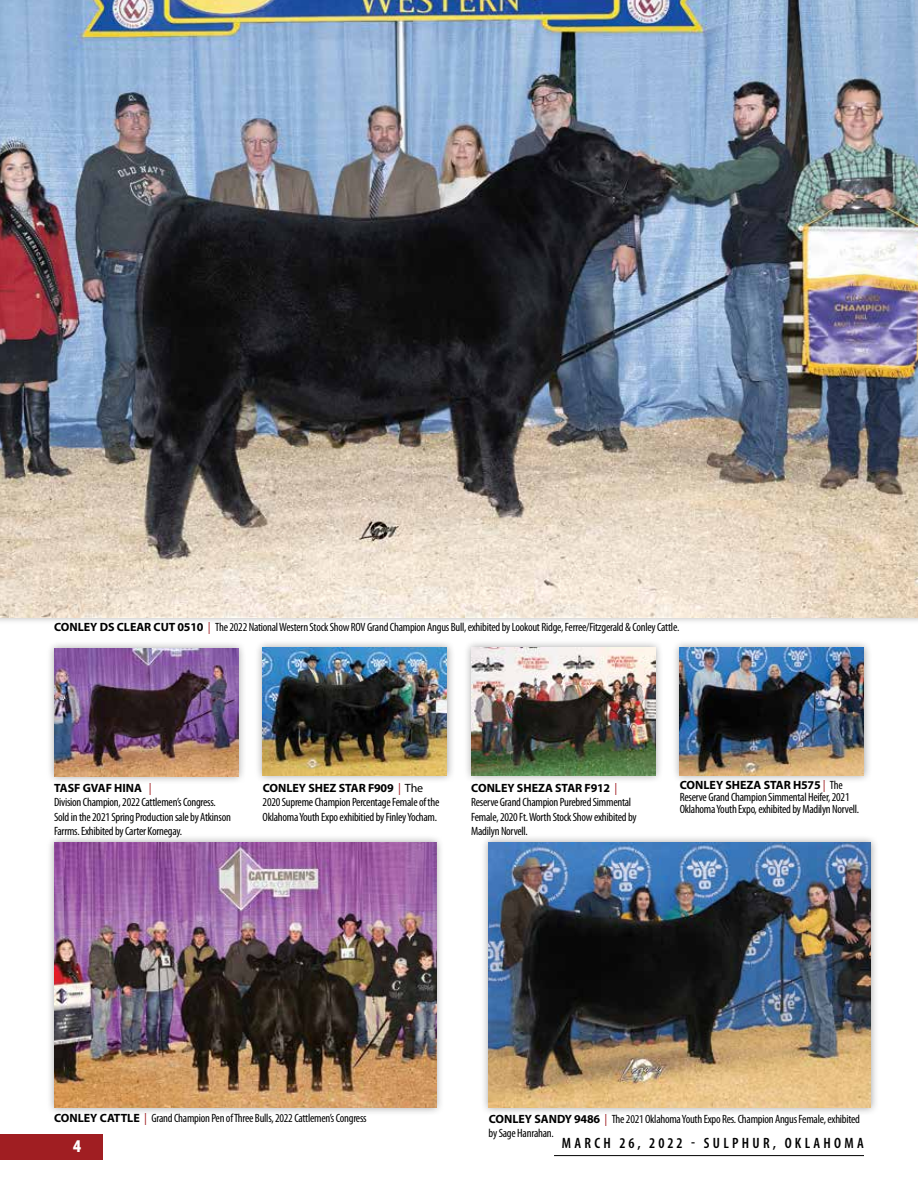
<style>
.page{position:relative;width:918px;height:1188px;background:#fff}
.page>*{position:absolute;margin:0;border:0;box-sizing:border-box;transform-origin:0 0}
.t1{font:900 condensed 18px "Myriad Pro";color:#fff}
.t2{font:600 condensed 15px "Myriad Pro";letter-spacing:.22em;color:#000}
.t3{font:condensed 12px/14.4px "Myriad Pro";letter-spacing:-.02em;color:#000}
.s1{font-weight:700;font-stretch:normal}
.s2{font-stretch:normal;color:#a11d22}
.s3{font-stretch:normal;color:#a01e22}
.s4{font-stretch:normal}
</style>
<div class="page">
<div style="left:0;top:1134px;width:103px;height:26px;background:#a01e22"></div>
<hr style="left:554px;top:1155px;width:310px;height:1px;background:#000">
<div style="left:671px;top:639px;width:201px;height:145px;background:#000;opacity:.35"></div>
<img style="left:680px;top:647px;width:184px;height:128px">
<div style="left:46px;top:834px;width:398px;height:282px;background:#000;opacity:.35"></div>
<img style="left:54px;top:842px;width:382px;height:266px">
<img style="left:0;top:0;width:918px;height:617px">
<div style="left:254px;top:639px;width:201px;height:145px;background:#000;opacity:.35"></div>
<img style="left:263px;top:647px;width:184px;height:128px">
<div style="left:46px;top:640px;width:201px;height:145px;background:#000;opacity:.35"></div>
<img style="left:54px;top:648px;width:184px;height:129px">
<div style="left:480px;top:834px;width:399px;height:282px;background:#000;opacity:.35"></div>
<img style="left:489px;top:842px;width:382px;height:266px">
<div style="left:463px;top:639px;width:201px;height:145px;background:#000;opacity:.35"></div>
<img style="left:471px;top:647px;width:184px;height:128px">
<p class="t3" style="left:54px;top:620px;width:627px"><span class="s1">CONLEY DS CLEAR CUT 0510</span> <span class="s2">|</span> The 2022 National Western Stock Show ROV Grand Champion Angus Bull, exhibited by Lookout Ridge, Ferree/Fitzgerald &amp; Conley Cattle.</p>
<p class="t3" style="left:54px;top:781px;width:178px"><span class="s1">TASF GVAF HINA</span> <span class="s3">|<br></span>Division Champion, 2022 Cattlemen’s Congress.<br>Sold in the 2021 Spring Production sale by Atkinson Farrms. Exhibited by Carter Kornegay.</p>
<p class="t3" style="left:680px;top:780px;width:181px;line-height:12px"><span class="s1">CONLEY SHEZA STAR H575</span> <span class="s3">|</span> The<br>Reserve Grand Champion Simmental Heifer, 2021<br>Oklahoma Youth Expo, exhibited by Madilyn Norvell.</p>
<p class="t3" style="left:263px;top:781px;width:178px"><span class="s1">CONLEY SHEZ STAR F909</span> <span class="s2">|</span> <span class="s4">The<br></span>2020 Supreme Champion Percentage Female of the<br>Oklahoma Youth Expo exhibitied by Finley Yocham.</p>
<p class="t3" style="left:471px;top:781px;width:167px"><span class="s1">CONLEY SHEZA STAR F912</span> <span class="s2">|<br></span>Reserve Grand Champion Purebred Simmental<br>Female, 2020 Ft. Worth Stock Show exhibited by<br>Madilyn Norvell.</p>
<p class="t3" style="left:54px;top:1111px;width:314px"><span class="s1">CONLEY CATTLE</span> <span class="s3">|</span> Grand Champion Pen of Three Bulls, 2022 Cattlemen’s Congress</p>
<p class="t3" style="left:489px;top:1112px;width:373px"><span class="s1">CONLEY SANDY 9486</span> <span class="s3">|</span> The 2021 Oklahoma Youth Expo Res. Champion Angus Female, exhibited by Sage Hanrahan.</p>
<h1 class="t1" style="left:73px;top:1136px;width:9px">4</h1>
<p class="t2" style="left:562px;top:1135px;width:303px">MARCH 26, 2022 - SULPHUR, OKLAHOMA</p>
</div>
